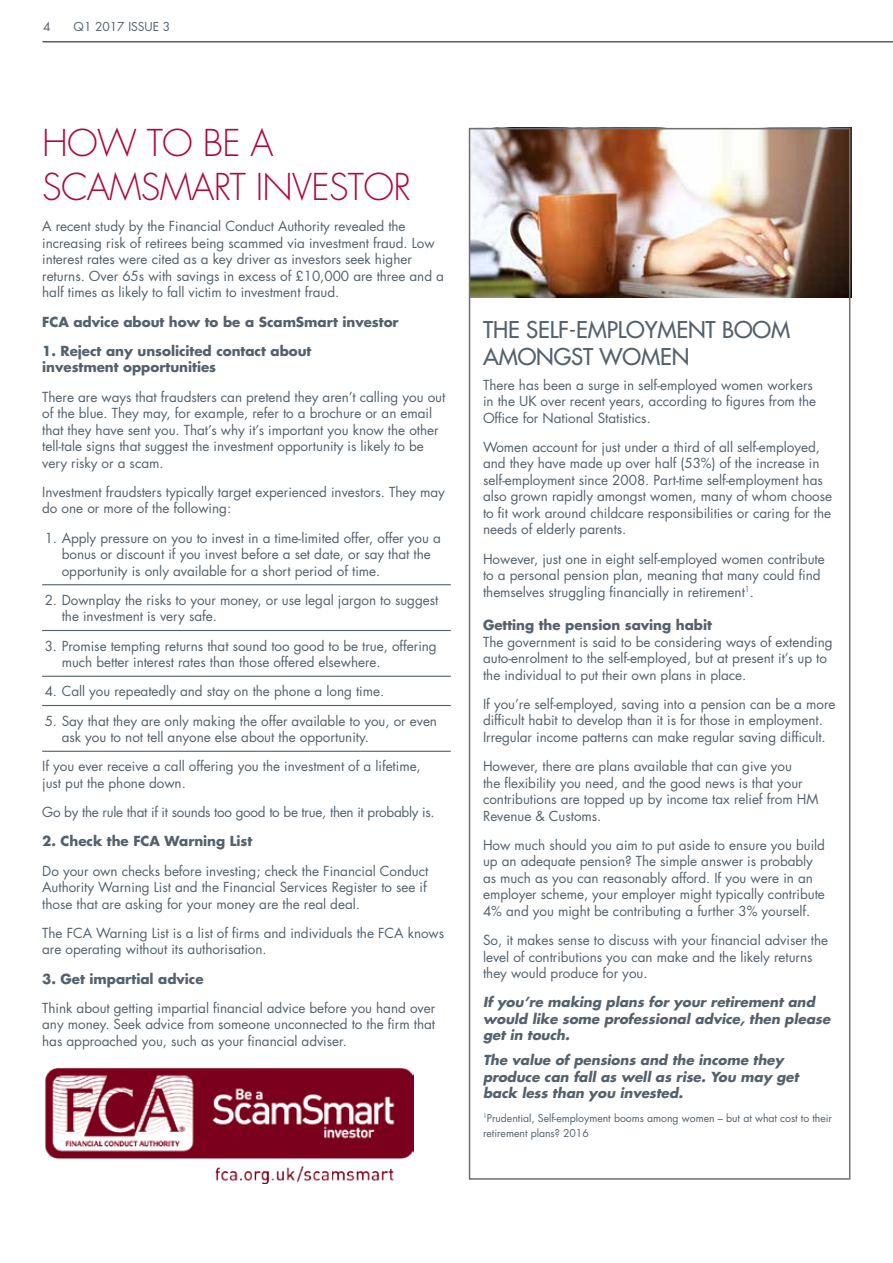
<style>
.page{position:relative;width:893px;height:1263px;background:#fff}
.page>*{position:absolute;margin:0;border:0;box-sizing:border-box;transform-origin:0 0}
.t1{font:300 36px/43.2px "Futura LT";letter-spacing:-.02em;color:#ae0a3b}
.t2{font:22.5px/27px "Futura";letter-spacing:-.005em;color:#54616c}
.t3{font:13.5px/16.5px "Futura";letter-spacing:-.005em;color:#54616c}
.t4{font:italic 700 13.5px/16.5px "Futura";letter-spacing:-.005em;color:#54616c}
.t5{font:700 13.5px/16.5px "Futura";letter-spacing:-.005em;color:#54616c}
.t6{font:12px "Futura";color:#54616c}
.t7{font:10.5px/15px "Futura";letter-spacing:-.005em;color:#54616c}
</style>
<div class="page">
<hr style="left:43px;top:41px;width:850px;height:2px;background:#54616c">
<img style="left:472px;top:128px;width:379px;height:170px">
<div style="left:469px;top:128px;width:381px;height:1052px;border:2px solid #706f6f"></div>
<hr style="left:42px;top:584px;width:409px;height:1px;background:#54616c">
<hr style="left:42px;top:630px;width:409px;height:1px;background:#54616c">
<hr style="left:42px;top:676px;width:409px;height:1px;background:#54616c">
<hr style="left:42px;top:705px;width:409px;height:1px;background:#54616c">
<hr style="left:42px;top:751px;width:409px;height:1px;background:#54616c">
<img style="left:45px;top:1068px;width:369px;height:115px">
<p class="t6" style="left:43px;top:18px;width:9px">4</p>
<p class="t6" style="left:74px;top:18px;width:98px">Q1 2017 ISSUE 3</p>
<h1 class="t1" style="left:42px;top:123px;width:370px">HOW TO BE A<br>SCAMSMART INVESTOR</h1>
<p class="t3" style="left:42px;top:218px;width:403px">A recent study by the Financial Conduct Authority revealed the increasing risk of retirees being scammed via investment fraud. Low interest rates were cited as a key driver as investors seek higher returns. Over 65s with savings in excess of £10,000 are three and a half times as likely to fall victim to investment fraud.</p>
<p class="t5" style="left:42px;top:313px;width:358px">FCA advice about how to be a ScamSmart investor</p>
<p class="t5" style="left:42px;top:342px;width:271px">1. Reject any unsolicited contact about investment opportunities</p>
<p class="t3" style="left:42px;top:388px;width:405px">There are ways that fraudsters can pretend they aren’t calling you out of the blue. They may, for example, refer to a brochure or an email that they have sent you. That’s why it’s important you know the other tell-tale signs that suggest the investment opportunity is likely to be very risky or a scam.</p>
<p class="t3" style="left:42px;top:483px;width:404px">Investment fraudsters typically target experienced investors. They may do one or more of the following:</p>
<p class="t3" style="left:62px;top:529px;width:381px;text-indent:-17px">1. Apply pressure on you to invest in a time-limited offer, offer you a bonus or discount if you invest before a set date, or say that the opportunity is only available for a short period of time.</p>
<p class="t3" style="left:62px;top:591px;width:378px;text-indent:-17px">2. Downplay the risks to your money, or use legal jargon to suggest the investment is very safe.</p>
<p class="t3" style="left:62px;top:637px;width:377px;text-indent:-17px">3. Promise tempting returns that sound too good to be true, offering much better interest rates than those offered elsewhere.</p>
<p class="t3" style="left:45px;top:683px;width:341px">4. Call you repeatedly and stay on the phone a long time.</p>
<p class="t3" style="left:62px;top:712px;width:377px;text-indent:-17px">5. Say that they are only making the offer available to you, or even ask you to not tell anyone else about the opportunity.</p>
<p class="t3" style="left:42px;top:758px;width:380px">If you ever receive a call offering you the investment of a lifetime, just put the phone down.</p>
<p class="t3" style="left:42px;top:804px;width:394px">Go by the rule that if it sounds too good to be true, then it probably is.</p>
<p class="t5" style="left:42px;top:833px;width:212px">2. Check the FCA Warning List</p>
<p class="t3" style="left:42px;top:862px;width:388px;text-align:justify">Do your own checks before investing; check the Financial Conduct Authority Warning List and the Financial Services Register to see if those that are asking for your money are the real deal.</p>
<p class="t3" style="left:42px;top:924px;width:403px">The FCA Warning List is a list of firms and individuals the FCA knows are operating without its authorisation.</p>
<p class="t5" style="left:42px;top:970px;width:163px">3. Get impartial advice</p>
<p class="t3" style="left:42px;top:999px;width:395px;text-align:justify">Think about getting impartial financial advice before you hand over any money. Seek advice from someone unconnected to the firm that has approached you, such as your financial adviser.</p>
<h2 class="t2" style="left:483px;top:316px;width:309px">THE SELF-EMPLOYMENT BOOM<br>AMONGST WOMEN</h2>
<p class="t3" style="left:483px;top:376px;width:335px">There has been a surge in self-employed women workers in the UK over recent years, according to figures from the<br>Office for National Statistics.</p>
<p class="t3" style="left:483px;top:438px;width:351px">Women account for just under a third of all self-employed, and they have made up over half (53%) of the increase in self-employment since 2008. Part-time self-employment has also grown rapidly amongst women, many of whom choose to fit work around childcare responsibilities or caring for the needs of elderly parents.</p>
<p class="t3" style="left:483px;top:550px;width:343px">However, just one in eight self-employed women contribute to a personal pension plan, meaning that many could find themselves struggling financially in retirement<sup>1</sup>.</p>
<p class="t5" style="left:483px;top:616px;width:230px">Getting the pension saving habit</p>
<p class="t3" style="left:483px;top:633px;width:351px">The government is said to be considering ways of extending auto-enrolment to the self-employed, but at present it’s up to the individual to put their own plans in place.</p>
<p class="t3" style="left:483px;top:695px;width:354px">If you’re self-employed, saving into a pension can be a more difficult habit to develop than it is for those in employment.<br>Irregular income patterns can make regular saving difficult.</p>
<p class="t3" style="left:483px;top:758px;width:337px">However, there are plans available that can give you<br>the flexibility you need, and the good news is that your contributions are topped up by income tax relief from HM Revenue &amp; Customs.</p>
<p class="t3" style="left:483px;top:836px;width:343px">How much should you aim to put aside to ensure you build up an adequate pension? The simple answer is probably as much as you can reasonably afford. If you were in an employer scheme, your employer might typically contribute 4% and you might be contributing a further 3% yourself.</p>
<p class="t3" style="left:483px;top:932px;width:347px">So, it makes sense to discuss with your financial adviser the level of contributions you can make and the likely returns they would produce for you.</p>
<p class="t4" style="left:483px;top:994px;width:349px">If you’re making plans for your retirement and would like some professional advice, then please get in touch.</p>
<p class="t4" style="left:483px;top:1052px;width:317px">The value of pensions and the income they produce can fall as well as rise. You may get back less than you invested.</p>
<p class="t7" style="left:483px;top:1110px;width:351px"><sup>1</sup>Prudential, Self-employment booms among women – but at what cost to their retirement plans? 2016</p>
</div>
